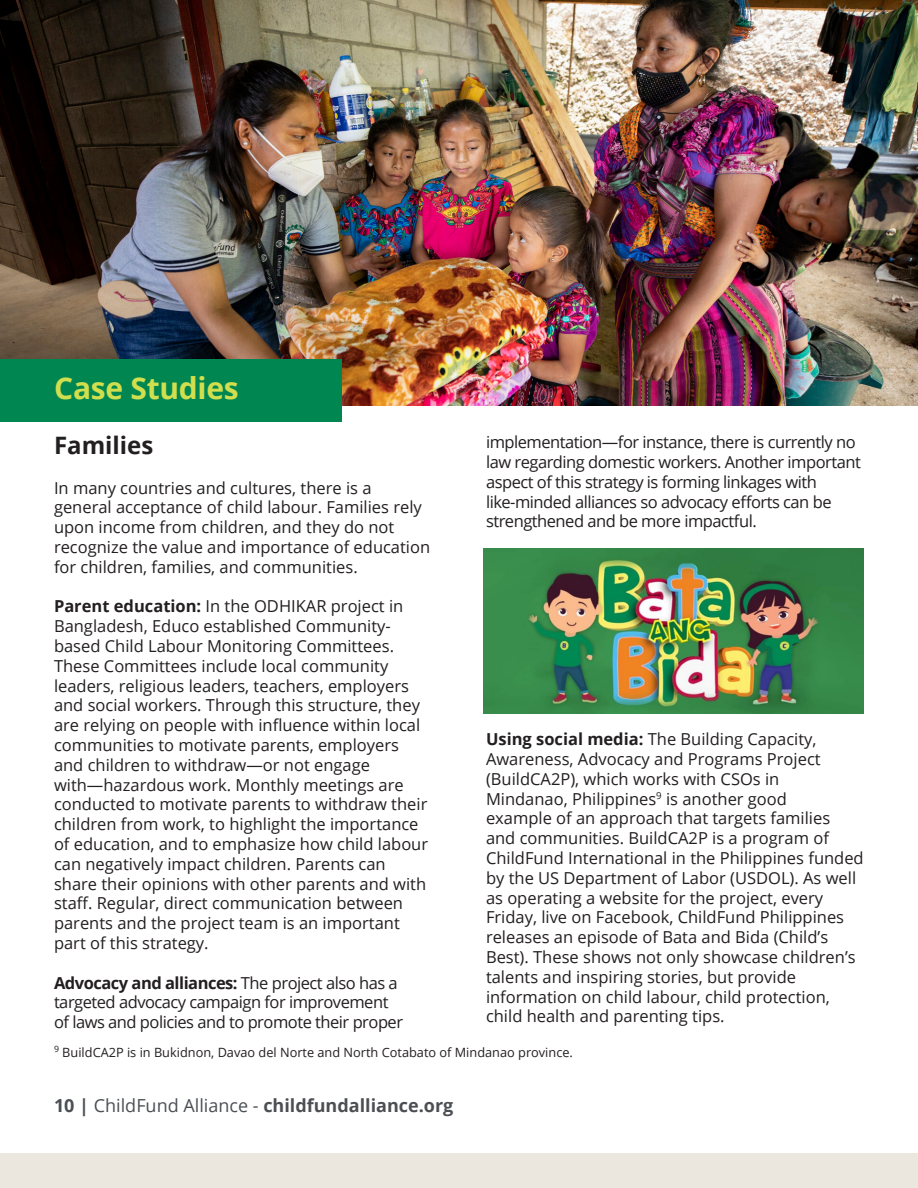
<style>
.page{position:relative;width:918px;height:1188px;background:#fff}
.page>*{position:absolute;margin:0;border:0;box-sizing:border-box;transform-origin:0 0}
.t1{font:700 30px "Open Sans";letter-spacing:-.01em;color:#d1de4d}
.t2{font:700 24px "Open Sans";color:#231f20}
.t3{font:700 18px "Open Sans";color:#4b4f54}
.t4{font:16.5px/19.8px "Open Sans";color:#231f20}
.t5{font:16.5px/19.8px "Open Sans";letter-spacing:-.03em;color:#231f20}
.t6{font:12.75px "Open Sans";color:#231f20}
.s1{font-weight:700}
.s2{font-weight:400}
</style>
<div class="page">
<div style="left:0;top:1154px;width:918px;height:34px;background:#ece7de"></div>
<img style="left:0;top:0;width:918px;height:406px">
<div style="left:0;top:359px;width:342px;height:63px;background:#008751"></div>
<img style="left:483px;top:549px;width:381px;height:165px">
<p class="t1" style="left:54px;top:367px;width:186px">Case Studies</p>
<p class="t2" style="left:54px;top:428px;width:101px">Families</p>
<p class="t4" style="left:54px;top:477px;width:378px">In many countries and cultures, there is a general acceptance of child labour. Families rely upon income from children, and they do not recognize the value and importance of education for children, families, and communities.</p>
<p class="t4" style="left:54px;top:596px;width:376px"><span class="s1">Parent education:</span> In the ODHIKAR project in Bangladesh, Educo established Community&shy;based Child Labour Monitoring Committees.<br>These Committees include local community leaders, religious leaders, teachers, employers and social workers. Through this structure, they are relying on people with influence within local communities to motivate parents, employers and children to withdraw—or not engage with—hazardous work. Monthly meetings are conducted to motivate parents to withdraw their children from work, to highlight the importance of education, and to emphasize how child labour can negatively impact children. Parents can share their opinions with other parents and with staff. Regular, direct communication between parents and the project team is an important part of this strategy.</p>
<p class="t5" style="left:54px;top:972px;width:351px"><span class="s1">Advocacy and alliances:</span> The project also has a targeted advocacy campaign for improvement of laws and policies and to promote their proper</p>
<p class="t5" style="left:486px;top:432px;width:376px">implementation—for instance, there is currently no law regarding domestic workers. Another important aspect of this strategy is forming linkages with like-minded alliances so advocacy efforts can be strengthened and be more impactful.</p>
<p class="t4" style="left:486px;top:729px;width:379px"><span class="s1">Using social media:</span> The Building Capacity, Awareness, Advocacy and Programs Project (BuildCA2P), which works with CSOs in Mindanao, Philippines<sup>9</sup> is another good<br>example of an approach that targets families and communities. BuildCA2P is a program of ChildFund International in the Philippines funded by the US Department of Labor (USDOL). As well as operating a website for the project, every Friday, live on Facebook, ChildFund Philippines releases an episode of Bata and Bida (Child’s Best). These shows not only showcase children’s talents and inspiring stories, but provide information on child labour, child protection, child health and parenting tips.</p>
<p class="t6" style="left:54px;top:1044px;width:520px"><sup>9</sup> BuildCA2P is in Bukidnon, Davao del Norte and North Cotabato of Mindanao province.</p>
<p class="t3" style="left:54px;top:1093px;width:401px">10 | <span class="s2">ChildFund Alliance -</span> childfundalliance.org</p>
</div>
